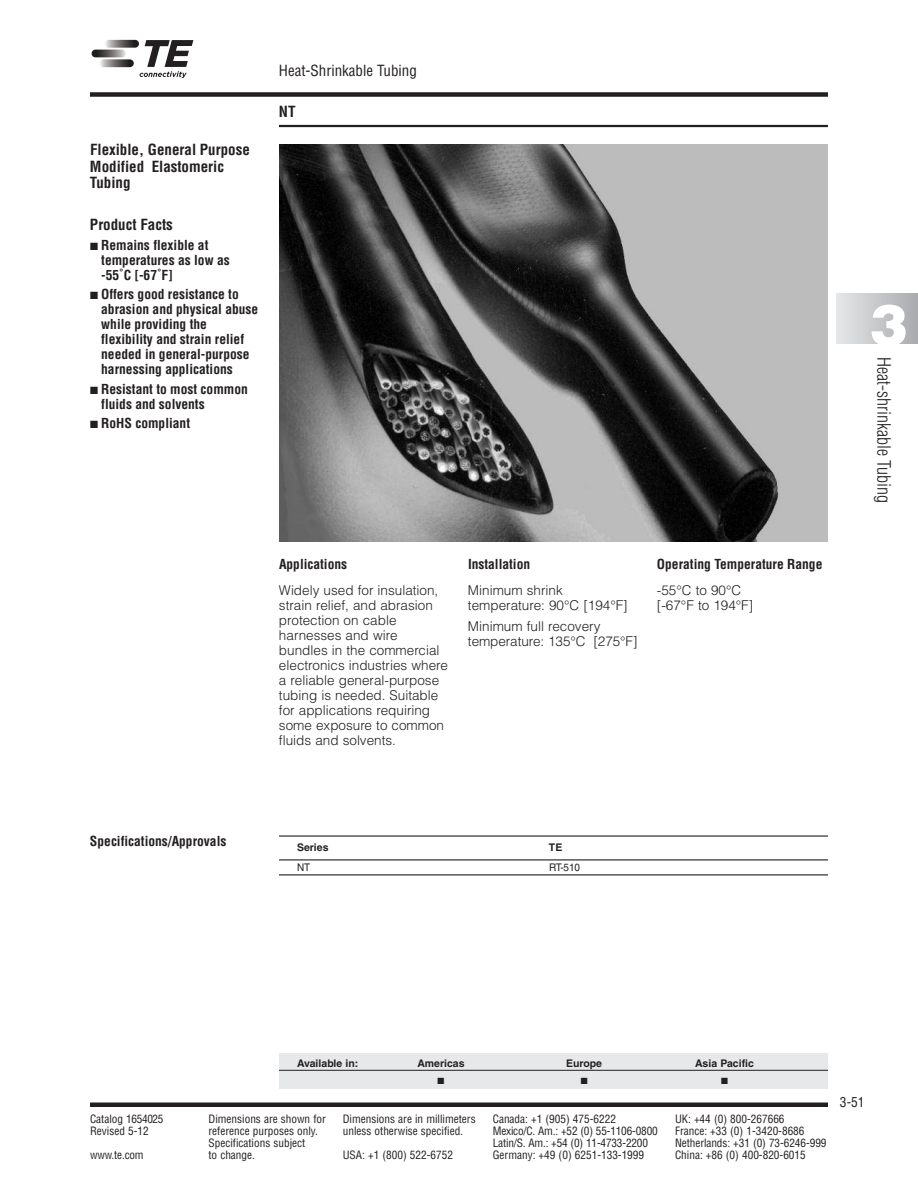
<style>
.page{position:relative;width:918px;height:1188px;background:#fff}
.page>*{position:absolute;margin:0;border:0;box-sizing:border-box;transform-origin:0 0}
.t1{font:900 57px "Helvetica";color:#fff}
.t2{font:300 condensed 18px "Helvetica";color:#231f20}
.t3{font:700 condensed 15px/16.5px "Helvetica";color:#231f20}
.t4{font:condensed 15px "Helvetica";color:#231f20}
.t5{font:300 13.5px/15px "Helvetica";color:#231f20}
.t6{font:700 condensed 13.5px/15px "Helvetica";color:#231f20}
.t7{font:condensed 13.5px "Helvetica";color:#231f20}
.t8{font:condensed 11.25px "Helvetica";color:#231f20}
.t9{font:700 10.5px "Helvetica";color:#231f20}
.t10{font:10.5px "Helvetica";letter-spacing:-.01em;color:#231f20;scale:.95 1}
.t11{font:9px "Zapf Dingbats ITC";color:#231f20}
</style>
<div class="page">
<div style="left:837px;top:294px;width:81px;height:49px;background:linear-gradient(to right,#e5e6e7,#a9aaae)"></div>
<hr style="left:279px;top:125px;width:549px;height:2px;background:#231f20">
<div style="left:90px;top:92px;width:738px;height:5px;background:#231f20"></div>
<svg style="left:105px;top:40px;width:34px;height:8px"></svg>
<svg style="left:99px;top:59px;width:35px;height:8px"></svg>
<svg style="left:92px;top:50px;width:34px;height:7px"></svg>
<svg style="left:140px;top:40px;width:53px;height:38px"></svg>
<div style="left:90px;top:1102px;width:738px;height:5px;background:#231f20"></div>
<img style="left:279px;top:144px;width:549px;height:397px">
<div style="left:279px;top:1053px;width:549px;height:35px;background:#e7e8e9"></div>
<hr style="left:279px;top:1070px;width:549px;height:1px;background:#231f20">
<hr style="left:279px;top:835px;width:549px;height:2px;background:#231f20">
<hr style="left:279px;top:859px;width:549px;height:1px;background:#231f20">
<hr style="left:279px;top:874px;width:549px;height:1px;background:#231f20">
<h3 class="t3" style="left:90px;top:142px;width:161px">Flexible, General Purpose<br>Modified Elastomeric<br>Tubing</h3>
<h3 class="t3" style="left:90px;top:217px;width:84px">Product Facts</h3>
<p class="t6" style="left:101px;top:238px;width:130px;text-indent:-11px">■ Remains flexible at temperatures as low as -55˚C [-67˚F]</p>
<p class="t6" style="left:101px;top:287px;width:159px;text-indent:-11px">■ Offers good resistance to abrasion and physical abuse while providing the flexibility and strain relief needed in general-purpose harnessing applications</p>
<p class="t6" style="left:101px;top:382px;width:148px;text-indent:-11px">■ Resistant to most common fluids and solvents</p>
<p class="t6" style="left:90px;top:416px;width:102px">■ RoHS compliant</p>
<h3 class="t4" style="left:279px;top:62px;width:139px">Heat-Shrinkable Tubing</h3>
<h3 class="t3" style="left:279px;top:104px;width:18px">NT</h3>
<p class="t6" style="left:90px;top:833px;width:138px">Specifications/Approvals</p>
<p class="t6" style="left:279px;top:557px;width:70px">Applications</p>
<p class="t5" style="left:279px;top:584px;width:171px">Widely used for insulation, strain relief, and abrasion protection on cable harnesses and wire bundles in the commercial electronics industries where a reliable general-purpose tubing is needed. Suitable for applications requiring some exposure to common fluids and solvents.</p>
<p class="t6" style="left:468px;top:557px;width:64px">Installation</p>
<p class="t5" style="left:468px;top:584px;width:161px">Minimum shrink temperature: 90°C [194°F]</p>
<p class="t5" style="left:468px;top:620px;width:171px">Minimum full recovery temperature: 135°C [275°F]</p>
<p class="t6" style="left:657px;top:557px;width:167px">Operating Temperature Range</p>
<p class="t5" style="left:657px;top:584px;width:98px">-55°C to 90°C [-67°F to 194°F]</p>
<p class="t9" style="left:297px;top:843px;width:33px">Series</p>
<p class="t9" style="left:549px;top:843px;width:15px">TE</p>
<p class="t10" style="left:297px;top:863px;width:15px">NT</p>
<p class="t10" style="left:549px;top:863px;width:34px">RT-510</p>
<h1 class="t1" style="left:870px;top:304px;width:40px">3</h1>
<h2 class="t2" style="left:894px;top:357px;width:147px;rotate:90deg">Heat-shrinkable Tubing</h2>
<p class="t9" style="left:297px;top:1059px;width:63px">Available in:</p>
<p class="t9" style="left:417px;top:1059px;width:49px">Americas</p>
<p class="t9" style="left:566px;top:1059px;width:37px">Europe</p>
<p class="t9" style="left:695px;top:1059px;width:60px">Asia Pacific</p>
<p class="t11" style="left:438px;top:1077px;width:8px">■</p>
<p class="t11" style="left:581px;top:1077px;width:8px">■</p>
<p class="t11" style="left:721px;top:1077px;width:8px">■</p>
<p class="t8" style="left:90px;top:1112px;width:75px">Catalog 1654025</p>
<p class="t8" style="left:209px;top:1112px;width:119px">Dimensions are shown for</p>
<p class="t8" style="left:343px;top:1112px;width:134px">Dimensions are in millimeters</p>
<p class="t8" style="left:493px;top:1112px;width:125px">Canada: +1 (905) 475-6222</p>
<p class="t8" style="left:675px;top:1112px;width:111px">UK: +44 (0) 800-267666</p>
<p class="t8" style="left:90px;top:1124px;width:60px">Revised 5-12</p>
<p class="t8" style="left:209px;top:1124px;width:111px">reference purposes only.</p>
<p class="t8" style="left:343px;top:1124px;width:122px">unless otherwise specified.</p>
<p class="t8" style="left:493px;top:1124px;width:167px">Mexico/C. Am.: +52 (0) 55-1106-0800</p>
<p class="t8" style="left:675px;top:1124px;width:131px">France: +33 (0) 1-3420-8686</p>
<p class="t8" style="left:209px;top:1136px;width:98px">Specifications subject</p>
<p class="t8" style="left:493px;top:1136px;width:157px">Latin/S. Am.: +54 (0) 11-4733-2200</p>
<p class="t8" style="left:675px;top:1136px;width:153px">Netherlands: +31 (0) 73-6246-999</p>
<p class="t8" style="left:90px;top:1148px;width:55px">www.te.com</p>
<p class="t8" style="left:209px;top:1148px;width:48px">to change.</p>
<p class="t8" style="left:343px;top:1148px;width:112px">USA: +1 (800) 522-6752</p>
<p class="t8" style="left:493px;top:1148px;width:153px">Germany: +49 (0) 6251-133-1999</p>
<p class="t8" style="left:675px;top:1148px;width:132px">China: +86 (0) 400-820-6015</p>
<p class="t7" style="left:840px;top:1095px;width:26px">3-51</p>
</div>
